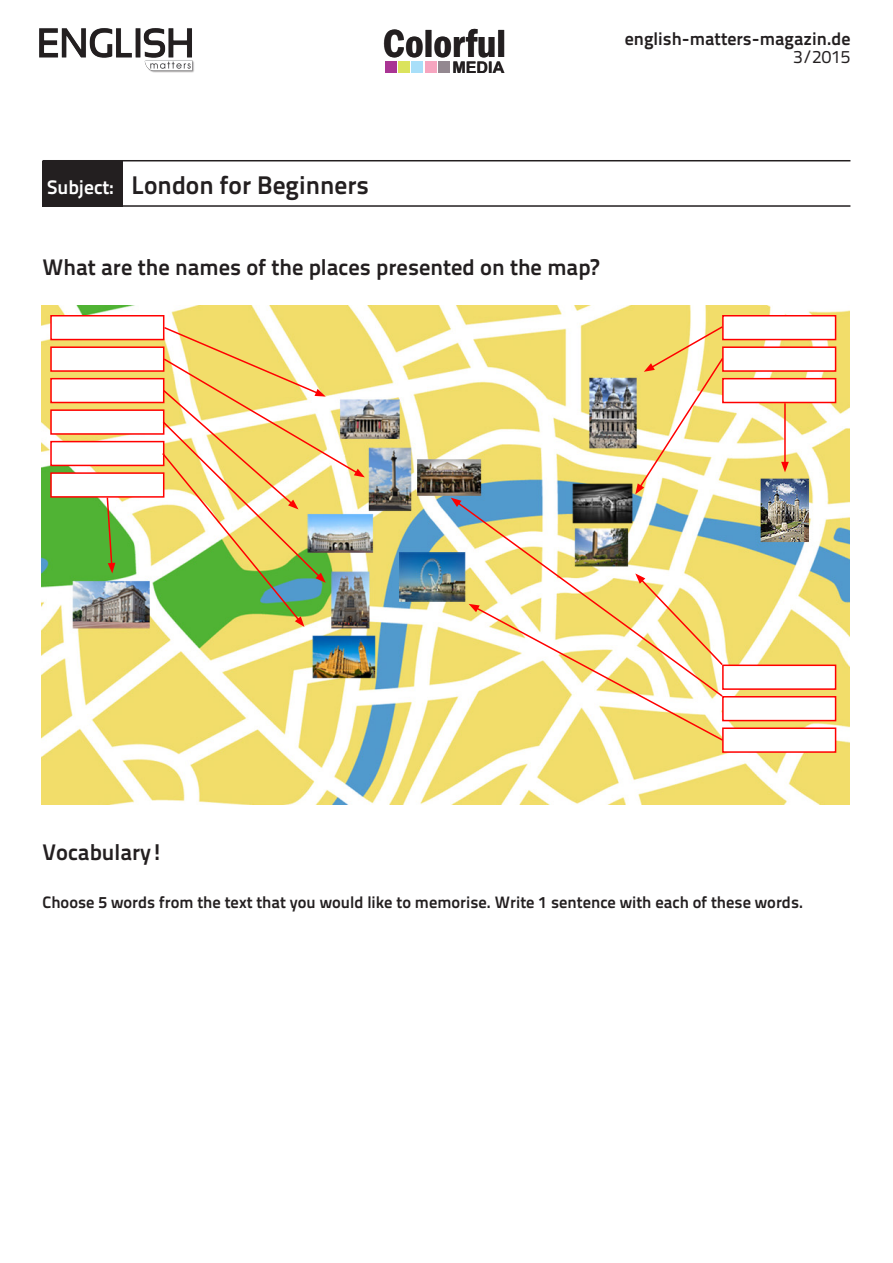
<style>
.page{position:relative;width:893px;height:1263px;background:#fff}
.page>*{position:absolute;margin:0;border:0;box-sizing:border-box;transform-origin:0 0}
.t1{font:600 condensed 40.65px "Franklin Gothic";color:#231f20}
.t2{font:700 25.5px "Titillium Text 22 L";color:#231f20}
.zadanie{font:700 22.5px "Titillium Text 22 L";color:#231f20}
.t3{font:700 18px "Titillium Text 22 L";color:#231f20}
.t4{font:18px "Titillium Text 22 L";color:#231f20}
.zadanie-2{font:700 16.5px "Titillium Text 22 L";color:#231f20}
.t5{font:700 16.05px "Arial";color:#231f20}
.s1{font-size:19.5px;color:#fff}
</style>
<div class="page">
<img style="left:39px;top:28px;width:155px;height:45px">
<div style="left:385px;top:62px;width:11px;height:11px;background:#a93594"></div>
<div style="left:425px;top:62px;width:11px;height:11px;background:#f6a5bf"></div>
<div style="left:412px;top:62px;width:11px;height:11px;background:#a8dff9"></div>
<div style="left:398px;top:62px;width:12px;height:11px;background:#dbe35d"></div>
<div style="left:438px;top:62px;width:12px;height:11px;background:#938890"></div>
<div style="left:43px;top:161px;width:80px;height:45px;background:#231f20"></div>
<hr style="left:43px;top:205px;width:807px;height:2px;background:#231f20">
<hr style="left:43px;top:160px;width:807px;height:1px;background:#231f20">
<img style="left:42px;top:305px;width:807px;height:499px">
<div style="left:50px;top:315px;width:114px;height:25px;background:#fff;border:2px solid #f00"></div>
<div style="left:722px;top:315px;width:114px;height:25px;background:#fff;border:2px solid #f00"></div>
<div style="left:50px;top:346px;width:114px;height:26px;background:#fff;border:2px solid #f00"></div>
<div style="left:722px;top:346px;width:114px;height:26px;background:#fff;border:2px solid #f00"></div>
<div style="left:50px;top:378px;width:114px;height:25px;background:#fff;border:2px solid #f00"></div>
<div style="left:722px;top:378px;width:114px;height:25px;background:#fff;border:2px solid #f00"></div>
<div style="left:50px;top:409px;width:114px;height:26px;background:#fff;border:2px solid #f00"></div>
<div style="left:722px;top:664px;width:114px;height:26px;background:#fff;border:2px solid #f00"></div>
<div style="left:50px;top:441px;width:114px;height:25px;background:#fff;border:2px solid #f00"></div>
<div style="left:722px;top:696px;width:114px;height:25px;background:#fff;border:2px solid #f00"></div>
<div style="left:50px;top:472px;width:114px;height:26px;background:#fff;border:2px solid #f00"></div>
<div style="left:722px;top:727px;width:114px;height:26px;background:#fff;border:2px solid #f00"></div>
<svg style="left:161px;top:326px;width:204px;height:301px"></svg>
<svg style="left:106px;top:496px;width:9px;height:77px"></svg>
<svg style="left:635px;top:325px;width:90px;height:169px"></svg>
<hr style="left:784px;top:403px;width:2px;height:61px;background:#f00">
<svg style="left:781px;top:462px;width:8px;height:10px"></svg>
<img style="left:455px;top:500px;width:269px;height:198px">
<svg style="left:451px;top:498px;width:10px;height:9px"></svg>
<svg style="left:469px;top:573px;width:256px;height:169px"></svg>
<p class="t1" style="left:383px;top:16px;width:125px">Colorful</p>
<p class="t5" style="left:452px;top:57px;width:54px">MEDIA</p>
<p class="t3" style="left:625px;top:25px;width:227px">english-matters-magazin.de</p>
<p class="t4" style="left:793px;top:44px;width:59px">3/2015</p>
<p class="t2" style="left:47px;top:165px;width:323px"><span class="s1">Subject:</span> London for Beginners</p>
<p class="zadanie" style="left:43px;top:250px;width:558px">What are the names of the places presented on the map?</p>
<p class="zadanie" style="left:43px;top:835px;width:122px">Vocabulary!</p>
<p class="zadanie-2" style="left:43px;top:889px;width:762px">Choose 5 words from the text that you would like to memorise. Write 1 sentence with each of these words.</p>
</div>
